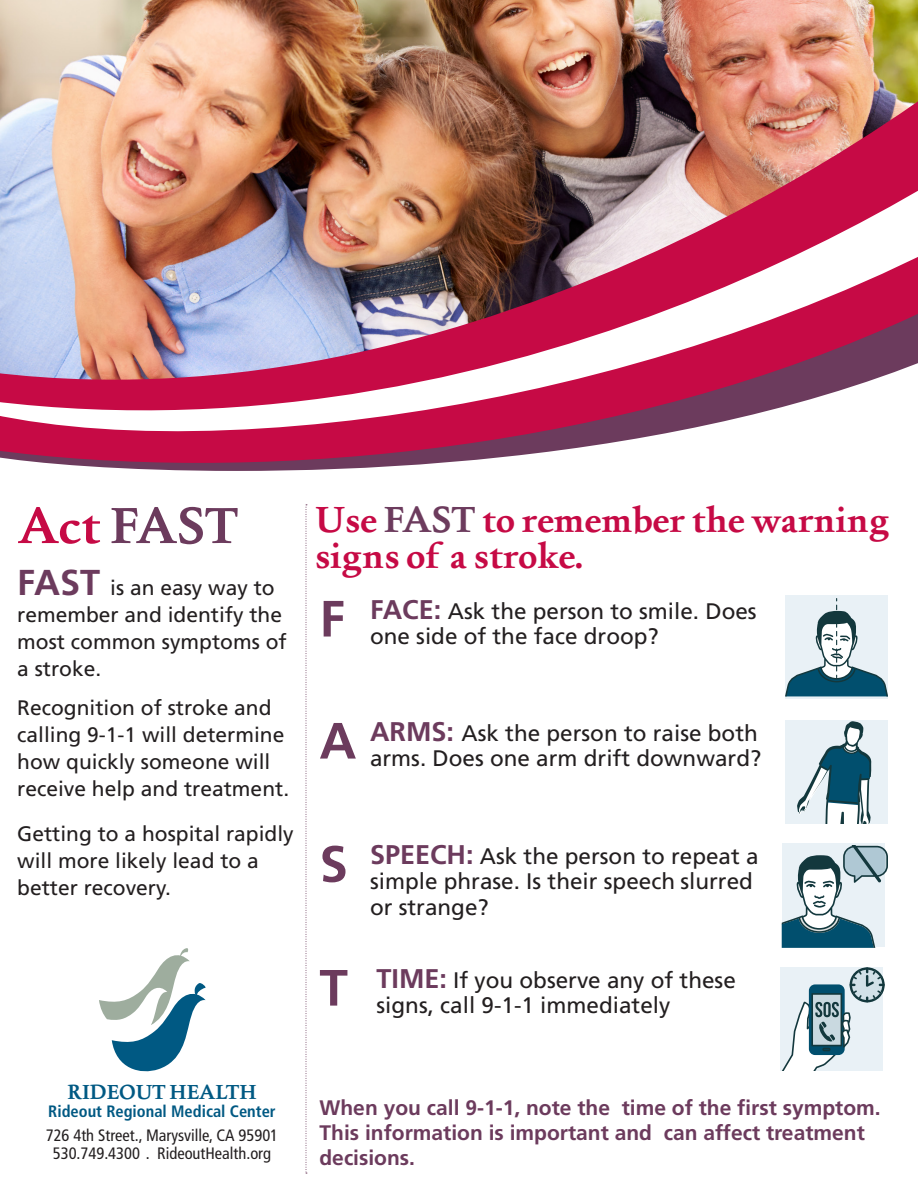
<style>
.page{position:relative;width:918px;height:1188px;background:#fff}
.page>*{position:absolute;margin:0;border:0;box-sizing:border-box;transform-origin:0 0}
.t1{font:700 52.5px "Foundry Old Style";color:#6c3b5d}
.t2{font:700 51px "Frutiger LT Std";color:#6c3b5d}
.t3{font:700 37.5px/36px "Foundry Old Style";color:#c60a45}
.t4{font:22.5px/25.5px "Frutiger LT Std";color:#231f20}
.t5{font:21px/27px "Frutiger LT Std";color:#231f20}
.t6{font:700 21px/25.2px "Frutiger LT Std";color:#6c3b5d}
.t7{font:700 21px "Foundry Old Style";color:#005983}
.t8{font:condensed 16.5px "Frutiger LT Std";color:#231f20}
.t9{font:700 condensed 16.5px "Frutiger LT Std";color:#005983}
.s1{color:#c60a45}
.s2{font-weight:700;font-size:36px;color:#6c3b5d}
.s3{color:#6c3b5d}
.s4{font-weight:700;font-size:27px;color:#6c3b5d}
</style>
<div class="page">
<div style="left:785px;top:595px;width:103px;height:103px;background:linear-gradient(to right,#e9f1f6,#e9f1f6)"></div>
<div style="left:785px;top:720px;width:103px;height:103px;background:#e9f1f6"></div>
<svg style="left:99px;top:948px;width:107px;height:124px"></svg>
<svg style="left:785px;top:598px;width:103px;height:98px;background:#a6bec7"></svg>
<svg style="left:797px;top:721px;width:74px;height:102px"></svg>
<svg style="left:782px;top:845px;width:106px;height:103px;background:#9db6c0"></svg>
<svg style="left:782px;top:967px;width:103px;height:103px;background:#bccdd4"></svg>
<img style="left:0;top:0;width:918px;height:38px">
<img style="left:0;top:38px;width:918px;height:467px">
<img style="left:0;top:57px;width:918px;height:147px">
<img style="left:0;top:204px;width:918px;height:267px">
<svg style="left:306px;top:504px;width:1px;height:670px"></svg>
<p class="t1" style="left:18px;top:497px;width:222px"><span class="s1">Act</span> FAST</p>
<p class="t5" style="left:17px;top:574px;width:271px"><span class="s2">FAST</span> is an easy way to remember and identify the most common symptoms of a stroke.</p>
<p class="t5" style="left:17px;top:694px;width:273px">Recognition of stroke and calling 9-1-1 will determine how quickly someone will receive help and treatment.</p>
<p class="t5" style="left:17px;top:820px;width:278px">Getting to a hospital rapidly will more likely lead to a better recovery.</p>
<p class="t3" style="left:315px;top:502px;width:576px">Use <span class="s3">FAST</span> to remember the warning signs of a stroke.</p>
<p class="t2" style="left:320px;top:589px;width:27px">F</p>
<p class="t4" style="left:370px;top:598px;width:388px"><span class="s4">FACE:</span> Ask the person to smile. Does one side of the face droop?</p>
<p class="t2" style="left:320px;top:711px;width:38px">A</p>
<p class="t4" style="left:370px;top:720px;width:393px"><span class="s4">ARMS:</span> Ask the person to raise both arms. Does one arm drift downward?</p>
<p class="t2" style="left:320px;top:834px;width:30px">S</p>
<p class="t2" style="left:320px;top:958px;width:30px">T</p>
<p class="t4" style="left:370px;top:843px;width:390px"><span class="s4">SPEECH:</span> Ask the person to repeat a simple phrase. Is their speech slurred or strange?</p>
<p class="t4" style="left:376px;top:967px;width:361px"><span class="s4">TIME:</span> If you observe any of these signs, call 9-1-1 immediately</p>
<p class="t7" style="left:67px;top:1081px;width:191px">RIDEOUT HEALTH</p>
<p class="t9" style="left:48px;top:1102px;width:229px">Rideout Regional Medical Center</p>
<p class="t8" style="left:46px;top:1126px;width:234px">726 4th Street., Marysville, CA 95901</p>
<p class="t8" style="left:53px;top:1144px;width:220px">530.749.4300 . RideoutHealth.org</p>
<p class="t6" style="left:320px;top:1095px;width:563px">When you call 9-1-1, note the time of the first symptom.<br>This information is important and can affect treatment decisions.</p>
</div>
